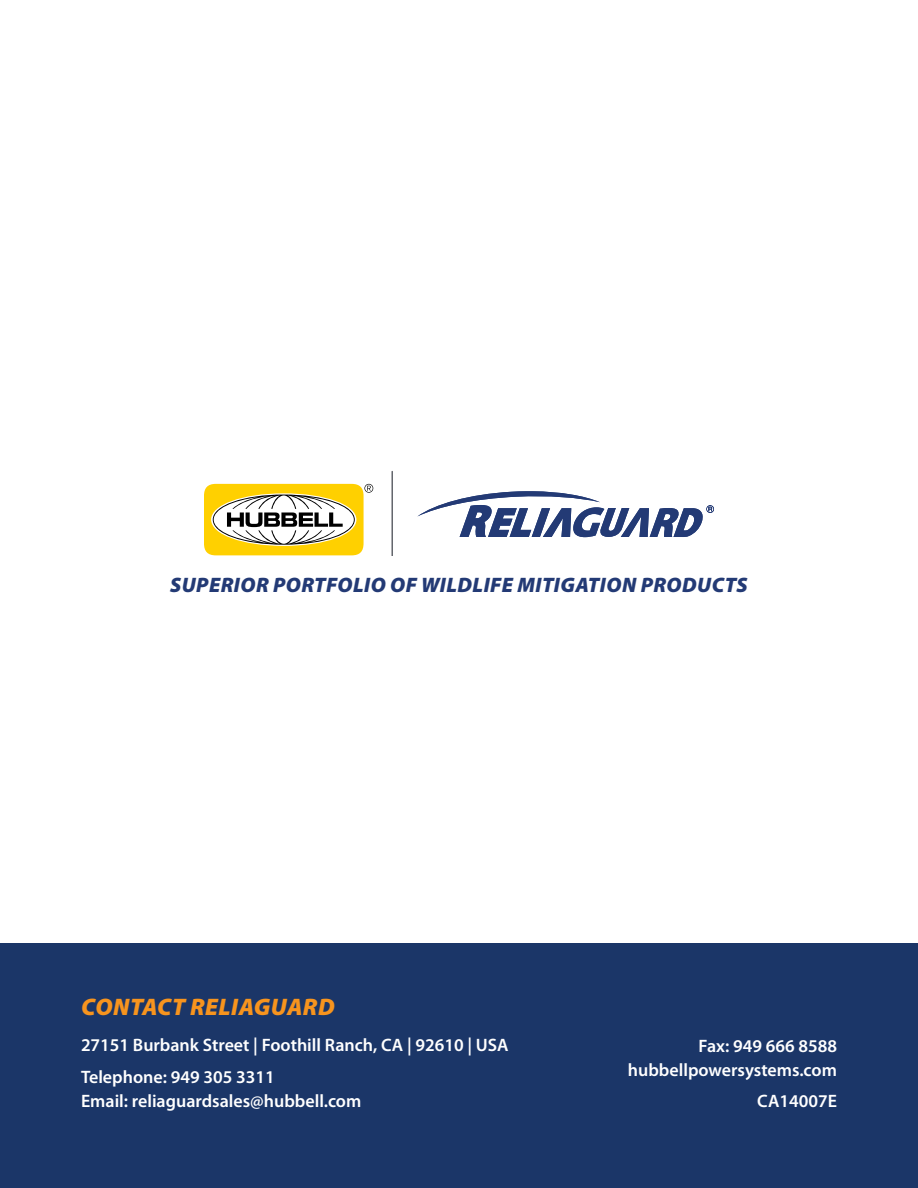
<style>
.page{position:relative;width:918px;height:1188px;background:#fff}
.page>*{position:absolute;margin:0;border:0;box-sizing:border-box;transform-origin:0 0}
.t1{font:italic 900 24px "Myriad Pro";letter-spacing:.02em;color:#f7941e}
.t2{font:italic 900 21px "Myriad Pro";letter-spacing:.02em;color:#233a75}
.t3{font:600 18px/24px "Myriad Pro";color:#fff}
</style>
<div class="page">
<div style="left:0;top:944px;width:918px;height:244px;background:#1b3668"></div>
<div style="left:204px;top:484px;width:160px;height:71px;background:#ffd000;border-radius:12px"></div>
<svg style="left:213px;top:495px;width:142px;height:50px"></svg>
<svg style="left:392px;top:471px;width:1px;height:85px"></svg>
<svg style="left:417px;top:491px;width:297px;height:46px"></svg>
<svg style="left:364px;top:484px;width:9px;height:9px"></svg>
<p class="t2" style="left:170px;top:571px;width:579px">SUPERIOR PORTFOLIO OF WILDLIFE MITIGATION PRODUCTS</p>
<h1 class="t1" style="left:81px;top:991px;width:255px">CONTACT RELIAGUARD</h1>
<p class="t3" style="left:81px;top:1033px;width:429px">27151 Burbank Street | Foothill Ranch, CA | 92610 | USA</p>
<p class="t3" style="left:81px;top:1065px;width:282px">Telephone: 949 305 3311<br>Email: reliaguardsales@hubbell.com</p>
<p class="t3" style="left:628px;top:1034px;width:211px;text-align:right">Fax: 949 666 8588 hubbellpowersystems.com</p>
<p class="t3" style="left:757px;top:1088px;width:81px">CA14007E</p>
</div>
